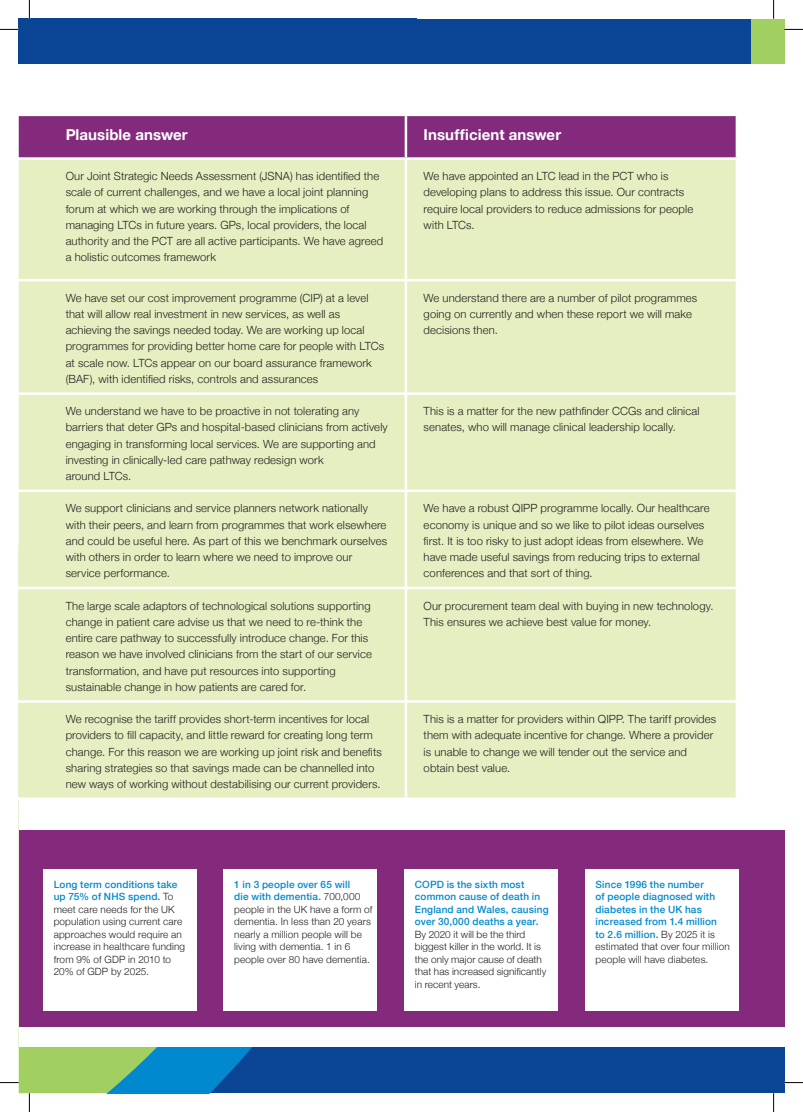
<style>
.page{position:relative;width:803px;height:1112px;background:#fff}
.page>*{position:absolute;margin:0;border:0;box-sizing:border-box;transform-origin:0 0}
.t1{font:700 15px "Helvetica Neue";letter-spacing:.005em;color:#fff}
.t2{font:300 11.25px/16.2px "Helvetica Neue";letter-spacing:.01em;color:#231f20}
.t3{font:300 10px/12.5px "Helvetica Neue";letter-spacing:.015em;color:#231f20}
.t4{font:500 10px/12.5px "Helvetica Neue";letter-spacing:.015em;color:#0089cf}
.s1{font-weight:500;color:#0089cf}
.s2{font-weight:300;color:#231f20}
</style>
<div class="page">
<div style="left:19px;top:19px;width:765px;height:1073px;background:#094594"></div>
<div style="left:751px;top:19px;width:33px;height:98px;background:#a2cf62"></div>
<svg style="left:19px;top:1046px;width:437px;height:46px"></svg>
<div style="left:19px;top:64px;width:765px;height:982px;background:#fff"></div>
<div style="left:19px;top:830px;width:765px;height:196px;background:#832a7c"></div>
<div style="left:19px;top:116px;width:717px;height:41px;background:#832a7c"></div>
<div style="left:19px;top:160px;width:717px;height:637px;background:#e6efc1"></div>
<hr style="left:406px;top:279px;width:332px;height:2px;background:#fff">
<hr style="left:406px;top:392px;width:332px;height:3px;background:#fff">
<hr style="left:406px;top:489px;width:332px;height:3px;background:#fff">
<hr style="left:406px;top:586px;width:332px;height:3px;background:#fff">
<hr style="left:406px;top:700px;width:332px;height:2px;background:#fff">
<hr style="left:405px;top:116px;width:2px;height:41px;background:#fff">
<hr style="left:405px;top:160px;width:2px;height:119px;background:#fff">
<hr style="left:19px;top:279px;width:29px;height:2px;background:#fff">
<hr style="left:48px;top:279px;width:358px;height:2px;background:#fff">
<hr style="left:405px;top:281px;width:2px;height:111px;background:#fff">
<hr style="left:19px;top:392px;width:29px;height:3px;background:#fff">
<hr style="left:48px;top:392px;width:358px;height:3px;background:#fff">
<hr style="left:405px;top:395px;width:2px;height:94px;background:#fff">
<hr style="left:19px;top:489px;width:29px;height:3px;background:#fff">
<hr style="left:48px;top:489px;width:358px;height:3px;background:#fff">
<hr style="left:405px;top:492px;width:2px;height:94px;background:#fff">
<hr style="left:19px;top:586px;width:29px;height:3px;background:#fff">
<hr style="left:48px;top:586px;width:358px;height:3px;background:#fff">
<hr style="left:405px;top:589px;width:2px;height:111px;background:#fff">
<hr style="left:19px;top:700px;width:29px;height:2px;background:#fff">
<hr style="left:48px;top:700px;width:358px;height:2px;background:#fff">
<hr style="left:405px;top:702px;width:2px;height:95px;background:#fff">
<div style="left:43px;top:869px;width:153px;height:141px;background:#fff"></div>
<div style="left:224px;top:869px;width:153px;height:141px;background:#fff"></div>
<div style="left:404px;top:869px;width:153px;height:141px;background:#fff"></div>
<div style="left:585px;top:869px;width:153px;height:141px;background:#fff"></div>
<svg style="left:0;top:29px;width:19px;height:1px"></svg>
<svg style="left:784px;top:29px;width:19px;height:1px"></svg>
<svg style="left:0;top:1081px;width:19px;height:2px"></svg>
<svg style="left:784px;top:1081px;width:19px;height:2px"></svg>
<svg style="left:29px;top:0;width:1px;height:19px"></svg>
<svg style="left:29px;top:1092px;width:1px;height:19px"></svg>
<svg style="left:773px;top:0;width:1px;height:19px"></svg>
<svg style="left:773px;top:1092px;width:1px;height:19px"></svg>
<h1 class="t1" style="left:66px;top:125px;width:124px">Plausible answer</h1>
<h1 class="t1" style="left:424px;top:125px;width:139px">Insufficient answer</h1>
<p class="t2" style="left:66px;top:168px;width:319px">Our Joint Strategic Needs Assessment (JSNA) has identified the scale of current challenges, and we have a local joint planning forum at which we are working through the implications of managing LTCs in future years. GPs, local providers, the local authority and the PCT are all active participants. We have agreed a holistic outcomes framework</p>
<p class="t2" style="left:424px;top:168px;width:271px">We have appointed an LTC lead in the PCT who is developing plans to address this issue. Our contracts require local providers to reduce admissions for people with LTCs.</p>
<p class="t2" style="left:66px;top:289px;width:320px">We have set our cost improvement programme (CIP) at a level that will allow real investment in new services, as well as achieving the savings needed today. We are working up local programmes for providing better home care for people with LTCs at scale now. LTCs appear on our board assurance framework (BAF), with identified risks, controls and assurances</p>
<p class="t2" style="left:424px;top:289px;width:275px">We understand there are a number of pilot programmes going on currently and when these report we will make decisions then.</p>
<p class="t2" style="left:66px;top:402px;width:324px">We understand we have to be proactive in not tolerating any barriers that deter GPs and hospital-based clinicians from actively engaging in transforming local services. We are supporting and investing in clinically-led care pathway redesign work<br>around LTCs.</p>
<p class="t2" style="left:424px;top:402px;width:277px">This is a matter for the new pathfinder CCGs and clinical senates, who will manage clinical leadership locally.</p>
<p class="t2" style="left:66px;top:500px;width:323px">We support clinicians and service planners network nationally with their peers, and learn from programmes that work elsewhere and could be useful here. As part of this we benchmark ourselves with others in order to learn where we need to improve our service performance.</p>
<p class="t2" style="left:424px;top:500px;width:287px">We have a robust QIPP programme locally. Our healthcare economy is unique and so we like to pilot ideas ourselves first. It is too risky to just adopt ideas from elsewhere. We have made useful savings from reducing trips to external conferences and that sort of thing.</p>
<p class="t2" style="left:66px;top:597px;width:308px">The large scale adaptors of technological solutions supporting change in patient care advise us that we need to re-think the entire care pathway to successfully introduce change. For this reason we have involved clinicians from the start of our service transformation, and have put resources into supporting sustainable change in how patients are cared for.</p>
<p class="t2" style="left:424px;top:597px;width:291px">Our procurement team deal with buying in new technology.<br>This ensures we achieve best value for money.</p>
<p class="t2" style="left:66px;top:710px;width:318px">We recognise the tariff provides short-term incentives for local providers to fill capacity, and little reward for creating long term change. For this reason we are working up joint risk and benefits sharing strategies so that savings made can be channelled into new ways of working without destabilising our current providers.</p>
<p class="t2" style="left:424px;top:710px;width:294px">This is a matter for providers within QIPP. The tariff provides them with adequate incentive for change. Where a provider is unable to change we will tender out the service and obtain best value.</p>
<p class="t3" style="left:54px;top:877px;width:133px"><span class="s1">Long term conditions take up 75% of NHS spend.</span> To meet care needs for the UK population using current care approaches would require an increase in healthcare funding from 9% of GDP in 2010 to<br>20% of GDP by 2025.</p>
<p class="t3" style="left:234px;top:877px;width:140px"><span class="s1">1 in 3 people over 65 will<br>die with dementia.</span> 700,000 people in the UK have a form of dementia. In less than 20 years nearly a million people will be living with dementia. 1 in 6 people over 80 have dementia.</p>
<p class="t4" style="left:415px;top:877px;width:135px">COPD is the sixth most common cause of death in<br>England and Wales, causing over 30,000 deaths a year.</p>
<p class="t3" style="left:415px;top:927px;width:133px">By 2020 it will be the third biggest killer in the world. It is the only major cause of death that has increased significantly in recent years.</p>
<p class="t4" style="left:595px;top:877px;width:136px">Since 1996 the number<br>of people diagnosed with diabetes in the UK has increased from 1.4 million<br>to 2.6 million. <span class="s2">By 2025 it is estimated that over four million people will have diabetes.</span></p>
</div>
